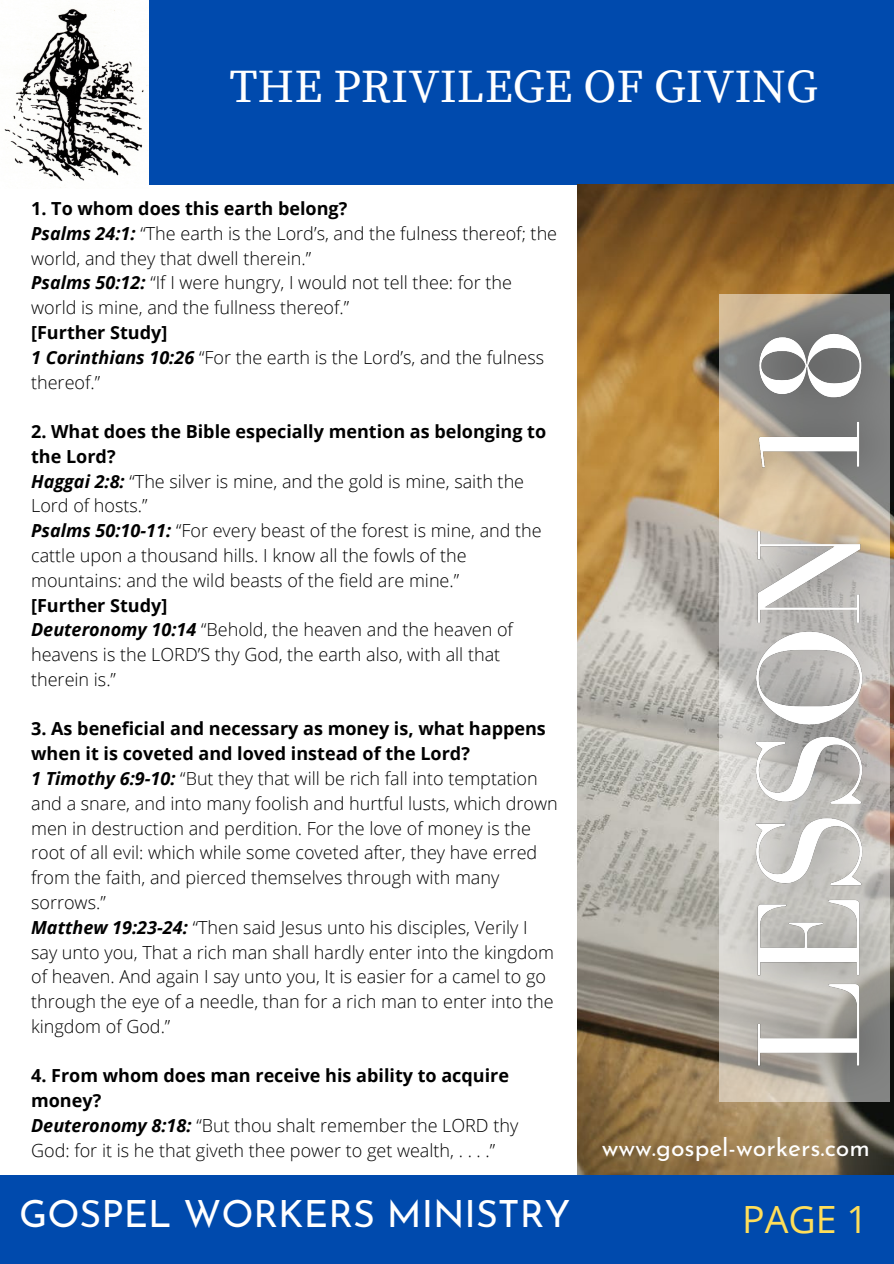
<style>
.page{position:relative;width:894px;height:1264px;background:#fff}
.page>*{position:absolute;margin:0;border:0;box-sizing:border-box;transform-origin:0 0}
.t1{font:46.5px "Source Serif Pro";color:#fff}
.t2{font:37.5px "Josefin Sans";color:#fff}
.t3{font:37.5px "Open Sans";color:#ffde59}
.t4{font:24.75px "Josefin Sans";color:#fff}
.t5{font:300 18px/24.8px "Open Sans";color:#000}
.t6{font:700 18px/24.8px "Open Sans";color:#000}
.s1{font-weight:700;font-style:italic}
</style>
<div class="page">
<div style="left:0;top:0;width:893px;height:185px;background:#004aad"></div>
<img style="left:0;top:0;width:149px;height:188px">
<img style="left:577px;top:185px;width:316px;height:990px">
<div style="left:0;top:1175px;width:893px;height:88px;background:#004aad"></div>
<img style="left:669px;top:261px;width:224px;height:873px">
<p class="t1" style="left:229px;top:60px;width:589px">THE PRIVILEGE OF GIVING</p>
<p class="t6" style="left:31px;top:196px;width:318px">1. To whom does this earth belong?</p>
<p class="t5" style="left:31px;top:220px;width:527px"><span class="s1">Psalms 24:1:</span> “The earth is the Lord’s, and the fulness thereof; the world, and they that dwell therein.”</p>
<p class="t5" style="left:31px;top:270px;width:482px"><span class="s1">Psalms 50:12:</span> “If I were hungry, I would not tell thee: for the world is mine, and the fullness thereof.”</p>
<p class="t6" style="left:31px;top:319px;width:138px">[Further Study]</p>
<p class="t5" style="left:31px;top:344px;width:514px"><span class="s1">1 Corinthians 10:26</span> “For the earth is the Lord’s, and the fulness thereof.”</p>
<p class="t6" style="left:31px;top:418px;width:516px">2. What does the Bible especially mention as belonging to the Lord?</p>
<p class="t5" style="left:31px;top:468px;width:494px"><span class="s1">Haggai 2:8:</span> “The silver is mine, and the gold is mine, saith the<br>Lord of hosts.”</p>
<p class="t5" style="left:31px;top:518px;width:512px"><span class="s1">Psalms 50:10-11:</span> “For every beast of the forest is mine, and the cattle upon a thousand hills. I know all the fowls of the mountains: and the wild beasts of the field are mine.”</p>
<p class="t6" style="left:31px;top:592px;width:138px">[Further Study]</p>
<p class="t5" style="left:31px;top:617px;width:483px"><span class="s1">Deuteronomy 10:14</span> “Behold, the heaven and the heaven of heavens is the LORD’S thy God, the earth also, with all that therein is.”</p>
<p class="t6" style="left:31px;top:716px;width:516px">3. As beneficial and necessary as money is, what happens when it is coveted and loved instead of the Lord?</p>
<p class="t5" style="left:31px;top:765px;width:528px"><span class="s1">1 Timothy 6:9-10:</span> “But they that will be rich fall into temptation and a snare, and into many foolish and hurtful lusts, which drown men in destruction and perdition. For the love of money is the root of all evil: which while some coveted after, they have erred from the faith, and pierced themselves through with many sorrows.”</p>
<p class="t5" style="left:31px;top:914px;width:524px"><span class="s1">Matthew 19:23-24:</span> “Then said Jesus unto his disciples, Verily I say unto you, That a rich man shall hardly enter into the kingdom of heaven. And again I say unto you, It is easier for a camel to go through the eye of a needle, than for a rich man to enter into the kingdom of God.”</p>
<p class="t6" style="left:31px;top:1063px;width:479px">4. From whom does man receive his ability to acquire money?</p>
<p class="t5" style="left:31px;top:1112px;width:488px"><span class="s1">Deuteronomy 8:18:</span> “But thou shalt remember the LORD thy<br>God: for it is he that giveth thee power to get wealth, . . . .”</p>
<p class="t4" style="left:601px;top:1137px;width:270px">www.gospel-workers.com</p>
<p class="t2" style="left:19px;top:1199px;width:553px">GOSPEL WORKERS MINISTRY</p>
<p class="t3" style="left:741px;top:1192px;width:127px">PAGE 1</p>
</div>
